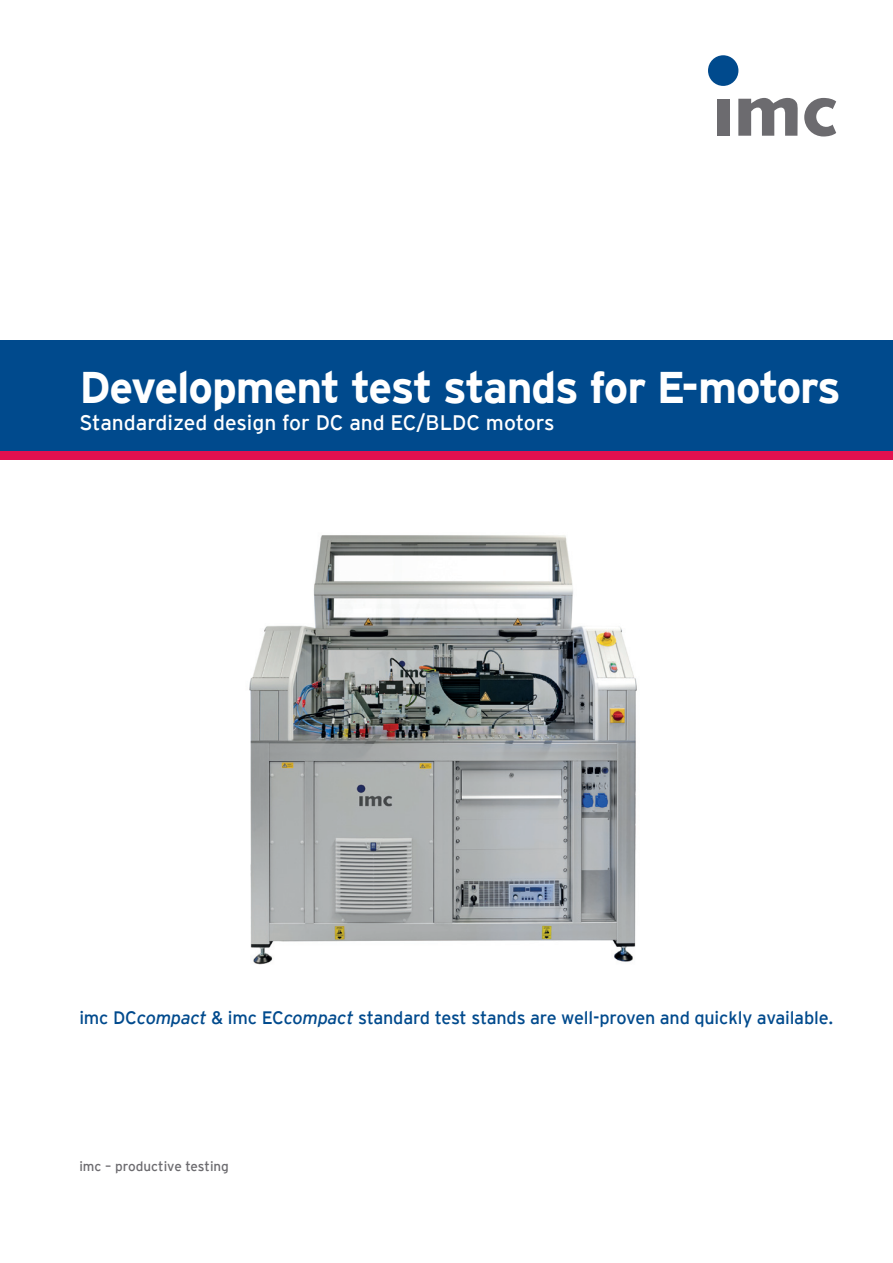
<style>
.page{position:relative;width:893px;height:1263px;background:#fff}
.page>*{position:absolute;margin:0;border:0;box-sizing:border-box;transform-origin:0 0}
.t1{font:700 44.25px "Interstate";letter-spacing:-.025em;color:#fff}
.t2{font:21px "Interstate";color:#fff}
.t3{font:18px "Interstate";letter-spacing:-.01em;color:#004a8d}
.t4{font:13.5px "Interstate";color:#6c6b6f}
.s1{font-style:italic}
</style>
<div class="page">
<img style="left:249px;top:535px;width:388px;height:430px">
<div style="left:0;top:340px;width:893px;height:111px;background:#004a8d"></div>
<div style="left:0;top:451px;width:893px;height:8px;background:#e2104f"></div>
<div style="left:717px;top:99px;width:13px;height:37px;background:#6c6b6f"></div>
<div style="left:708px;top:55px;width:30px;height:31px;background:#004a8d;border-radius:50%"></div>
<svg style="left:738px;top:98px;width:60px;height:38px"></svg>
<svg style="left:804px;top:98px;width:32px;height:38px"></svg>
<h1 class="t1" style="left:79px;top:363px;width:763px">Development test stands for E-motors</h1>
<p class="t2" style="left:79px;top:411px;width:477px">Standardized design for DC and EC/BLDC motors</p>
<p class="t3" style="left:79px;top:1007px;width:756px">imc DC<span class="s1">compact</span> &amp; imc EC<span class="s1">compact</span> standard test stands are well-proven and quickly available.</p>
<p class="t4" style="left:79px;top:1158px;width:151px">imc – productive testing</p>
</div>
